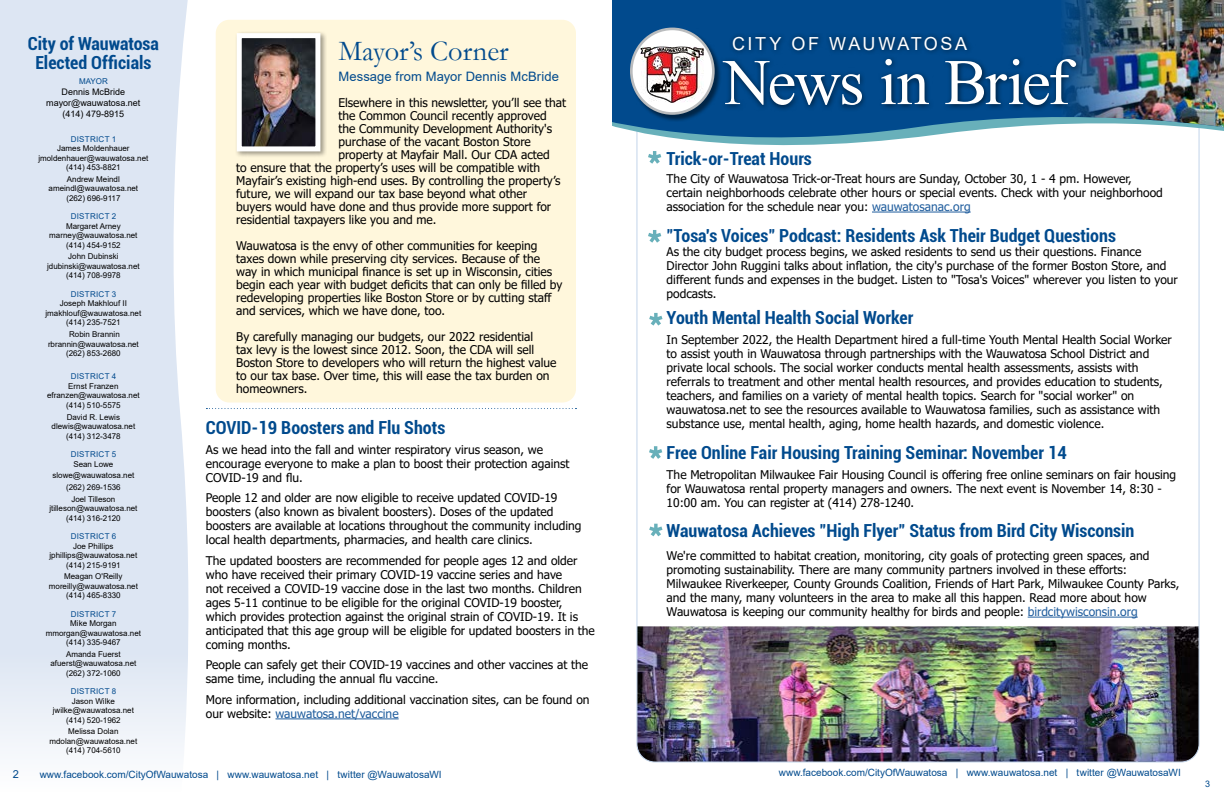
<style>
.page{position:relative;width:1224px;height:792px;background:#fff}
.page>*{position:absolute;margin:0;border:0;box-sizing:border-box;transform-origin:0 0}
.t1{font:65px "Times New Roman";letter-spacing:-.035em;color:#fff}
.t2{font:29px "Garamond";color:#014a8d}
.t3{font:700 condensed 18px/19px "Roboto";color:#014a8d;text-align:center}
.t4{font:18px "Arial";letter-spacing:.145em;color:#fff}
.t5{font:13px "Arial";letter-spacing:.005em;color:#014a8d}
.t6{font:12px/14px "Tahoma";color:#000}
.t7{font:11px "Arial";color:#014a8d}
.t8{font:10px "Arial";color:#014a8d}
.t9{font:9px/11px "Arial";color:#000;text-align:center}
.t10{font:9px "Arial";color:#014a8d}
.t11{font:8px/9.5px "Arial";color:#000;text-align:center}
.t12{font:8px "Arial";letter-spacing:.035em;color:#014a8d}
.s1{color:#215e9e}
</style>
<div class="page">
<svg style="left:0;top:0;width:189px;height:751px;fill:#dde6f3"></svg>
<img style="left:638px;top:626px;width:560px;height:136px">
<div style="left:216px;top:20px;width:360px;height:383px;background:#fff7dc;border-radius:14px"></div>
<div style="left:234px;top:31px;width:93px;height:127px;background:#000;opacity:.4"></div>
<img style="left:243px;top:39px;width:71px;height:106px">
<div style="left:237px;top:33px;width:83px;height:118px;border:5px solid #fff"></div>
<svg style="left:612px;top:0;width:588px;height:153px;fill:#014a8d"></svg>
<img style="left:1061px;top:0;width:163px;height:138px">
<hr style="left:872px;top:212px;width:99px;height:1px;background:#215e9e">
<hr style="left:1028px;top:617px;width:110px;height:1px;background:#215e9e">
<div style="left:719px;top:33px;width:364px;height:79px;background:#000;opacity:.6"></div>
<svg style="left:206px;top:408px;width:370px;height:1px"></svg>
<svg style="left:648px;top:151px;width:13px;height:13px"></svg>
<svg style="left:648px;top:230px;width:13px;height:13px"></svg>
<svg style="left:649px;top:313px;width:14px;height:13px"></svg>
<div style="left:631px;top:28px;width:91px;height:94px;background:#000;opacity:.5"></div>
<div style="left:631px;top:29px;width:82px;height:84px;background:#fff;border-radius:50%"></div>
<img style="left:641px;top:47px;width:63px;height:56px">
<div style="left:630px;top:28px;width:85px;height:87px;border:3px solid #babcbe;border-radius:50%"></div>
<hr style="left:276px;top:719px;width:123px;height:1px;background:#215e9e">
<svg style="left:649px;top:446px;width:13px;height:13px"></svg>
<svg style="left:649px;top:524px;width:14px;height:12px"></svg>
<h3 class="t3" style="left:28px;top:33px;width:133px">City of Wauwatosa<br>Elected Officials</h3>
<p class="t12" style="left:79px;top:76px;width:30px">MAYOR</p>
<p class="t9" style="left:46px;top:86px;width:96px">Dennis McBride mayor@wauwatosa.net (414) 479-8915</p>
<p class="t12" style="left:71px;top:133px;width:47px">DISTRICT 1</p>
<p class="t11" style="left:38px;top:144px;width:111px">James Moldenhauer jmoldenhauer@wauwatosa.net (414) 453-8821</p>
<p class="t11" style="left:49px;top:174px;width:91px">Andrew Meindl ameindl@wauwatosa.net (262) 696-9117</p>
<p class="t12" style="left:71px;top:211px;width:47px">DISTRICT 2</p>
<p class="t11" style="left:49px;top:221px;width:90px">Margaret Arney marney@wauwatosa.net (414) 454-9152</p>
<p class="t11" style="left:47px;top:252px;width:94px">John Dubinski jdubinski@wauwatosa.net (414) 708-9978</p>
<p class="t12" style="left:71px;top:289px;width:47px">DISTRICT 3</p>
<p class="t11" style="left:46px;top:299px;width:97px">Joseph Makhlouf II jmakhlouf@wauwatosa.net (414) 235-7521</p>
<p class="t11" style="left:48px;top:329px;width:92px">Robin Brannin rbrannin@wauwatosa.net (262) 853-2680</p>
<p class="t12" style="left:71px;top:371px;width:47px">DISTRICT 4</p>
<p class="t11" style="left:47px;top:381px;width:94px">Ernst Franzen efranzen@wauwatosa.net (414) 510-5575</p>
<p class="t11" style="left:52px;top:412px;width:85px">David R. Lewis dlewis@wauwatosa.net (414) 312-3478</p>
<p class="t12" style="left:71px;top:449px;width:47px">DISTRICT 5</p>
<p class="t11" style="left:52px;top:458px;width:83px;line-height:11.7px">Sean Lowe slowe@wauwatosa.net (262) 269-1536<br>Joel Tilleson</p>
<p class="t11" style="left:49px;top:503px;width:90px">jtilleson@wauwatosa.net (414) 316-2120</p>
<p class="t12" style="left:71px;top:531px;width:47px">DISTRICT 6</p>
<p class="t11" style="left:50px;top:541px;width:89px">Joe Phillips jphillips@wauwatosa.net (414) 215-9191</p>
<p class="t11" style="left:49px;top:572px;width:91px">Meagan O'Reilly moreilly@wauwatosa.net (414) 465-8330</p>
<p class="t12" style="left:71px;top:608px;width:47px">DISTRICT 7</p>
<p class="t11" style="left:46px;top:619px;width:97px">Mike Morgan mmorgan@wauwatosa.net (414) 335-9467</p>
<p class="t11" style="left:50px;top:649px;width:87px">Amanda Fuerst afuerst@wauwatosa.net (262) 372-1060</p>
<p class="t12" style="left:71px;top:686px;width:47px">DISTRICT 8</p>
<p class="t11" style="left:53px;top:696px;width:83px">Jason Wilke jwilke@wauwatosa.net (414) 520-1962</p>
<p class="t11" style="left:50px;top:727px;width:89px">Melissa Dolan mdolan@wauwatosa.net (414) 704-5610</p>
<h2 class="t2" style="left:338px;top:31px;width:172px">Mayor’s Corner</h2>
<p class="t5" style="left:338px;top:68px;width:222px">Message from Mayor Dennis McBride</p>
<p class="t6" style="left:338px;top:97px;width:229px">Elsewhere in this newsletter, you’ll see that</p>
<p class="t6" style="left:338px;top:110px;width:210px">the Common Council recently approved</p>
<p class="t6" style="left:338px;top:123px;width:215px">the Community Development Authority's</p>
<p class="t6" style="left:338px;top:136px;width:194px">purchase of the vacant Boston Store</p>
<p class="t6" style="left:338px;top:149px;width:213px">property at Mayfair Mall. Our CDA acted</p>
<p class="t6" style="left:236px;top:162px;width:305px">to ensure that the property’s uses will be compatible with</p>
<p class="t6" style="left:236px;top:175px;width:326px">Mayfair’s existing high-end uses. By controlling the property’s</p>
<p class="t6" style="left:236px;top:188px;width:292px">future, we will expand our tax base beyond what other</p>
<p class="t6" style="left:236px;top:201px;width:316px">buyers would have done and thus provide more support for</p>
<p class="t6" style="left:236px;top:214px;width:202px">residential taxpayers like you and me.</p>
<p class="t6" style="left:236px;top:240px;width:328px;line-height:13px">Wauwatosa is the envy of other communities for keeping taxes down while preserving city services. Because of the way in which municipal finance is set up in Wisconsin, cities begin each year with budget deficits that can only be filled by redeveloping properties like Boston Store or by cutting staff and services, which we have done, too.</p>
<p class="t6" style="left:236px;top:331px;width:322px;line-height:13px">By carefully managing our budgets, our 2022 residential<br>tax levy is the lowest since 2012. Soon, the CDA will sell Boston Store to developers who will return the highest value to our tax base. Over time, this will ease the tax burden on homeowners.</p>
<h3 class="t3" style="left:206px;top:417px;width:241px">COVID-19 Boosters and Flu Shots</h3>
<p class="t6" style="left:206px;top:443px;width:365px">As we head into the fall and winter respiratory virus season, we encourage everyone to make a plan to boost their protection against<br>COVID-19 and flu.</p>
<p class="t6" style="left:206px;top:492px;width:377px">People 12 and older are now eligible to receive updated COVID-19 boosters (also known as bivalent boosters). Doses of the updated boosters are available at locations throughout the community including local health departments, pharmacies, and health care clinics.</p>
<p class="t6" style="left:206px;top:554px;width:390px">The updated boosters are recommended for people ages 12 and older who have received their primary COVID-19 vaccine series and have<br>not received a COVID-19 vaccine dose in the last two months. Children ages 5-11 continue to be eligible for the original COVID-19 booster, which provides protection against the original strain of COVID-19. It is anticipated that this age group will be eligible for updated boosters in the coming months.</p>
<p class="t6" style="left:206px;top:659px;width:384px">People can safely get their COVID-19 vaccines and other vaccines at the same time, including the annual flu vaccine.</p>
<p class="t6" style="left:206px;top:693px;width:385px">More information, including additional vaccination sites, can be found on our website: <span class="s1">wauwatosa.net/vaccine</span></p>
<h3 class="t4" style="left:732px;top:31px;width:237px">CITY OF WAUWATOSA</h3>
<h1 class="t1" style="left:724px;top:36px;width:347px">News in Brief</h1>
<h3 class="t3" style="left:667px;top:148px;width:147px">Trick-or-Treat Hours</h3>
<p class="t6" style="left:667px;top:172px;width:498px">The City of Wauwatosa Trick-or-Treat hours are Sunday, October 30, 1 - 4 pm. However, certain neighborhoods celebrate other hours or special events. Check with your neighborhood association for the schedule near you: <span class="s1">wauwatosanac.org</span></p>
<h3 class="t3" style="left:667px;top:225px;width:451px">"Tosa's Voices" Podcast: Residents Ask Their Budget Questions</h3>
<p class="t6" style="left:667px;top:245px;width:513px">As the city budget process begins, we asked residents to send us their questions. Finance Director John Ruggini talks about inflation, the city's purchase of the former Boston Store, and different funds and expenses in the budget. Listen to "Tosa's Voices" wherever you listen to your podcasts.</p>
<h3 class="t3" style="left:667px;top:307px;width:248px">Youth Mental Health Social Worker</h3>
<p class="t6" style="left:667px;top:333px;width:507px">In September 2022, the Health Department hired a full-time Youth Mental Health Social Worker to assist youth in Wauwatosa through partnerships with the Wauwatosa School District and private local schools. The social worker conducts mental health assessments, assists with referrals to treatment and other mental health resources, and provides education to students, teachers, and families on a variety of mental health topics. Search for "social worker" on wauwatosa.net to see the resources available to Wauwatosa families, such as assistance with substance use, mental health, aging, home health hazards, and domestic violence.</p>
<h3 class="t3" style="left:667px;top:442px;width:402px">Free Online Fair Housing Training Seminar: November 14</h3>
<p class="t6" style="left:667px;top:468px;width:511px">The Metropolitan Milwaukee Fair Housing Council is offering free online seminars on fair housing for Wauwatosa rental property managers and owners. The next event is November 14, 8:30 -<br>10:00 am. You can register at (414) 278-1240.</p>
<h3 class="t3" style="left:667px;top:521px;width:469px">Wauwatosa Achieves "High Flyer" Status from Bird City Wisconsin</h3>
<p class="t6" style="left:667px;top:549px;width:514px">We're committed to habitat creation, monitoring, city goals of protecting green spaces, and promoting sustainability. There are many community partners involved in these efforts:<br>Milwaukee Riverkeeper, County Grounds Coalition, Friends of Hart Park, Milwaukee County Parks, and the many, many volunteers in the area to make all this happen. Read more about how Wauwatosa is keeping our community healthy for birds and people: <span class="s1">birdcitywisconsin.org</span></p>
<p class="t7" style="left:13px;top:766px;width:8px">2</p>
<p class="t8" style="left:40px;top:767px;width:403px">www.facebook.com/CityOfWauwatosa | www.wauwatosa.net | twitter @WauwatosaWI</p>
<p class="t8" style="left:779px;top:766px;width:403px">www.facebook.com/CityOfWauwatosa | www.wauwatosa.net | twitter @WauwatosaWI</p>
<p class="t10" style="left:1205px;top:778px;width:7px">3</p>
</div>
